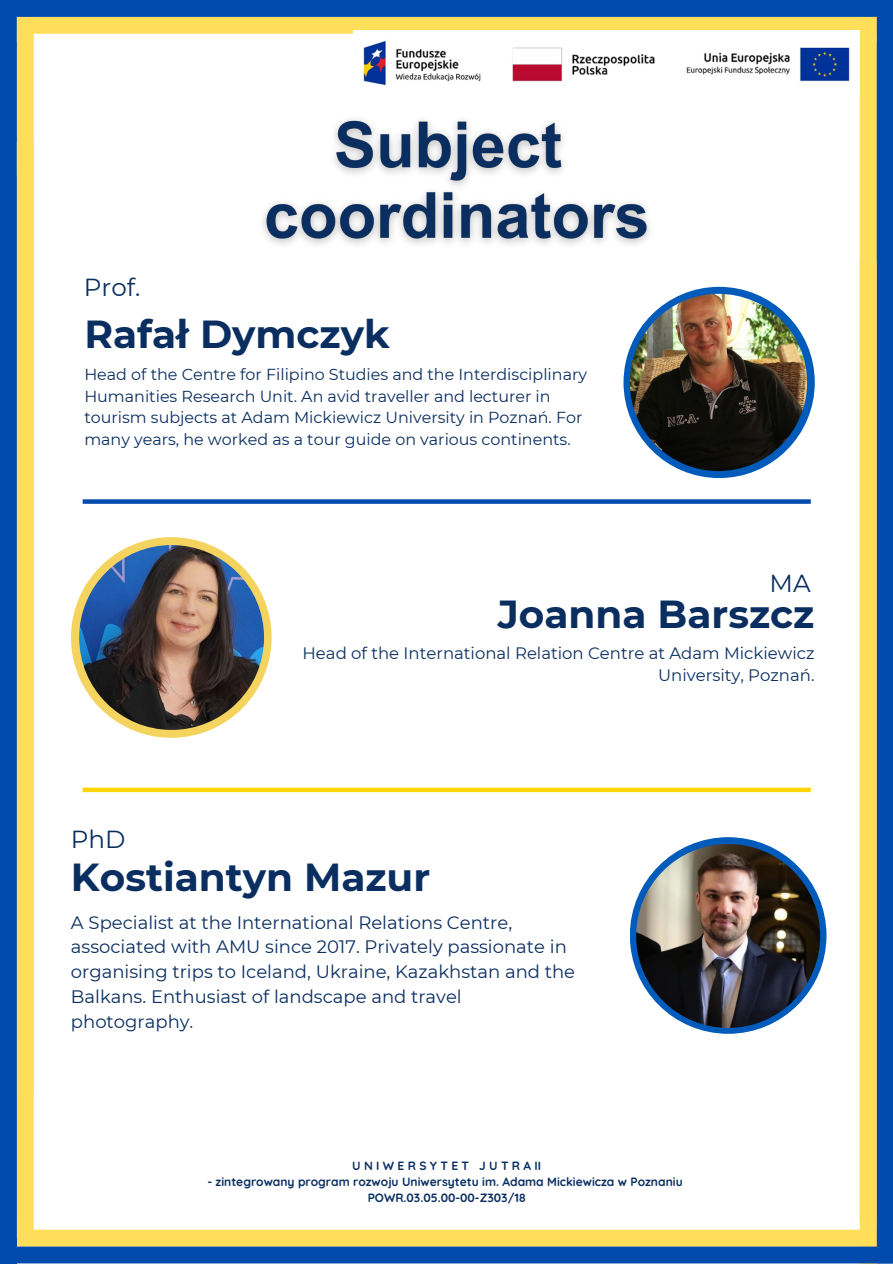
<style>
.page{position:relative;width:893px;height:1264px;background:#fff}
.page>*{position:absolute;margin:0;border:0;box-sizing:border-box;transform-origin:0 0}
.t1{font:700 39px "Montserrat";color:#0a2e60}
.t2{font:24.6px "Montserrat";color:#0a2e60}
.t3{font:18px/24.8px "Montserrat";color:#0a2e60}
.t4{font:16.5px/22.5px "Montserrat";color:#0a2e60;text-align:right}
.t5{font:15.9px/21.3px "Montserrat";color:#0a2e60}
.t6{font:700 12px "Quicksand";color:#0a2e60}
.t7{font:700 12px "Quicksand";letter-spacing:.28em;color:#0a2e60}
</style>
<div class="page">
<div style="left:0;top:17px;width:892px;height:17px;background:#ffde59"></div>
<div style="left:0;top:0;width:17px;height:1221px;background:#004aad"></div>
<div style="left:0;top:1229px;width:892px;height:17px;background:#ffde59"></div>
<div style="left:876px;top:0;width:16px;height:1221px;background:#004aad"></div>
<div style="left:876px;top:42px;width:16px;height:1221px;background:#004aad"></div>
<div style="left:17px;top:0;width:17px;height:1095px;background:#ffde59"></div>
<div style="left:0;top:175px;width:17px;height:1088px;background:#004aad"></div>
<div style="left:623px;top:287px;width:191px;height:191px;background:#005bbb;border-radius:50%"></div>
<div style="left:859px;top:0;width:17px;height:1221px;background:#ffde59"></div>
<div style="left:0;top:0;width:892px;height:17px;background:#004aad"></div>
<div style="left:859px;top:261px;width:17px;height:1002px;background:#ffde59"></div>
<div style="left:0;top:1246px;width:892px;height:17px;background:#004aad"></div>
<div style="left:17px;top:142px;width:17px;height:1096px;background:#ffde59"></div>
<img style="left:629px;top:294px;width:178px;height:177px;border-radius:50%">
<div style="left:83px;top:499px;width:727px;height:5px;background:#004aad"></div>
<div style="left:71px;top:537px;width:200px;height:200px;background:#f4d35f;border-radius:50%"></div>
<img style="left:79px;top:545px;width:185px;height:185px;border-radius:50%">
<div style="left:83px;top:787px;width:727px;height:5px;background:#ffd500"></div>
<svg style="left:629px;top:837px;width:197px;height:196px;background:#0d5fb7"></svg>
<img style="left:636px;top:844px;width:184px;height:183px;border-radius:50%">
<img style="left:263px;top:119px;width:387px;height:126px">
<img style="left:353px;top:30px;width:506px;height:56px">
<h4 class="t2" style="left:84px;top:272px;width:58px">Prof.</h4>
<h2 class="t1" style="left:84px;top:310px;width:307px">Rafał Dymczyk</h2>
<h6 class="t5" style="left:84px;top:364px;width:504px">Head of the Centre for Filipino Studies and the Interdisciplinary Humanities Research Unit. An avid traveller and lecturer in tourism subjects at Adam Mickiewicz University in Poznań. For many years, he worked as a tour guide on various continents.</h6>
<h3 class="t2" style="left:769px;top:568px;width:43px">MA</h3>
<h2 class="t1" style="left:498px;top:590px;width:318px">Joanna Barszcz</h2>
<h5 class="t4" style="left:302px;top:641px;width:513px">Head of the International Relation Centre at Adam Mickiewicz<br>University, Poznań.</h5>
<h4 class="t2" style="left:71px;top:824px;width:56px">PhD</h4>
<p class="t1" style="left:71px;top:853px;width:361px">Kostiantyn Mazur</p>
<h2 class="t3" style="left:71px;top:909px;width:505px">A Specialist at the International Relations Centre, associated with AMU since 2017. Privately passionate in organising trips to Iceland, Ukraine, Kazakhstan and the Balkans. Enthusiast of landscape and travel photography.</h2>
<p class="t7" style="left:352px;top:1157px;width:190px">UNIWERSYTET JUTRAII</p>
<p class="t6" style="left:207px;top:1173px;width:477px">- zintegrowany program rozwoju Uniwersytetu im. Adama Mickiewicza w Poznaniu</p>
<p class="t6" style="left:367px;top:1189px;width:160px">POWR.03.05.00-00-Z303/18</p>
</div>
